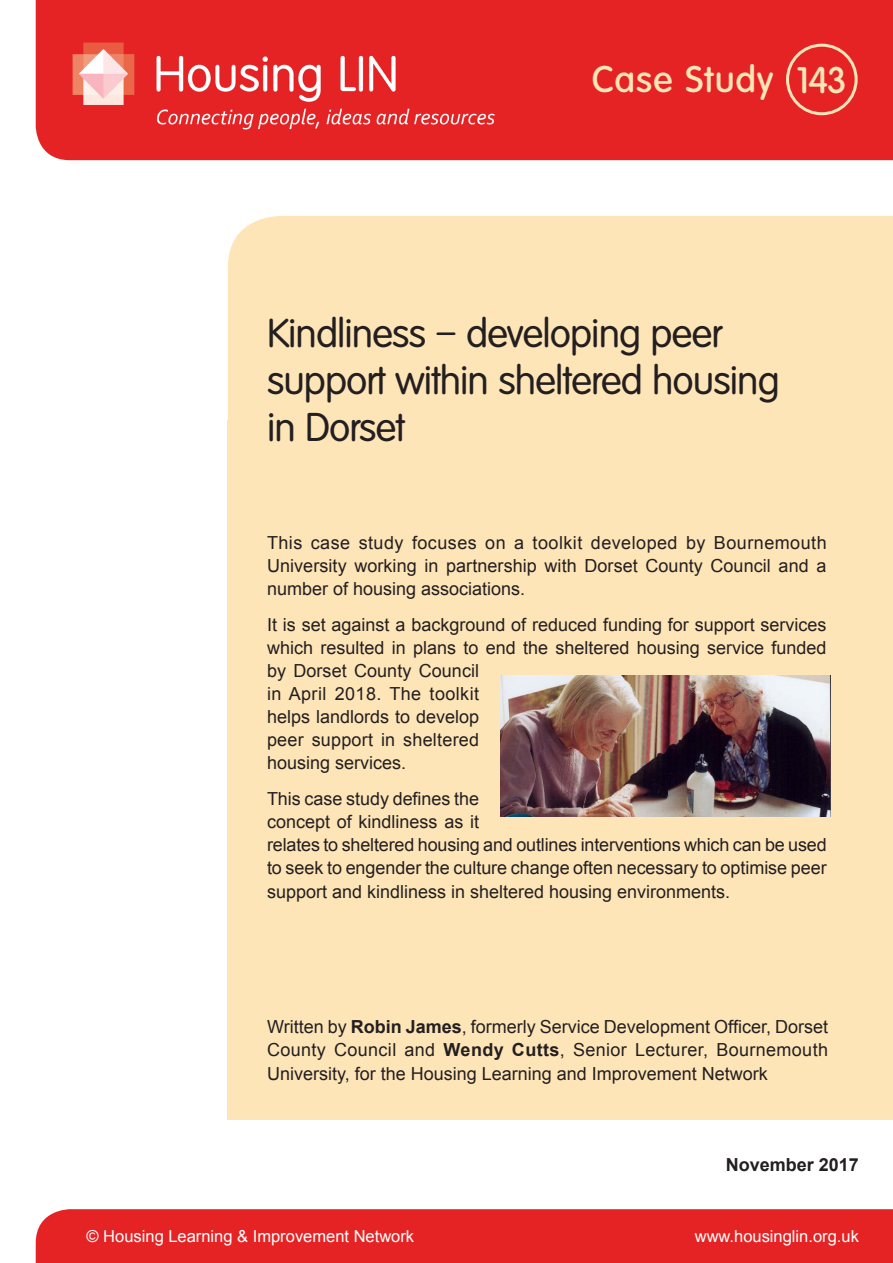
<style>
.page{position:relative;width:893px;height:1263px;background:#fff}
.page>*{position:absolute;margin:0;border:0;box-sizing:border-box;transform-origin:0 0}
.t1{font:39px/46.8px "Volkswagen";letter-spacing:-.025em;color:#231f20}
.t2{font:500 36px "Volkswagen";letter-spacing:.025em;color:#fee5b8}
.t3{font:18px/23.1px "Arial";color:#231f20;text-align:justify}
.t4{font:700 18px "Arial";color:#231f20}
.t5{font:16.5px "Arial";color:#fff}
.s1{font-weight:700}
</style>
<div class="page">
<div style="left:228px;top:216px;width:665px;height:204px;background:#fee5b8"></div>
<div style="left:228px;top:420px;width:665px;height:699px;background:#fee5b8"></div>
<div style="left:36px;top:0;width:857px;height:160px;background:#e52324"></div>
<div style="left:36px;top:1209px;width:857px;height:54px;background:#e52324"></div>
<div style="left:786px;top:44px;width:72px;height:71px;border:3px solid #fee5b8;border-radius:50%"></div>
<img style="left:65px;top:30px;width:448px;height:105px">
<img style="left:500px;top:675px;width:330px;height:141px">
<h2 class="t2" style="left:592px;top:58px;width:256px">Case Study 143</h2>
<h1 class="t1" style="left:267px;top:310px;width:514px">Kindliness – developing peer support within sheltered housing in Dorset</h1>
<p class="t3" style="left:267px;top:531px;width:561px">This case study focuses on a toolkit developed by Bournemouth University working in partnership with Dorset County Council and a number of housing associations.</p>
<p class="t3" style="left:267px;top:613px;width:561px;text-align:left">It is set against a background of reduced funding for support services which resulted in plans to end the sheltered housing service funded by Dorset County Council<br>in April 2018. The toolkit<br>helps landlords to develop<br>peer support in sheltered<br>housing services.</p>
<p class="t3" style="left:267px;top:787px;width:561px;text-align:left">This case study defines the<br>concept of kindliness as it<br>relates to sheltered housing and outlines interventions which can be used to seek to engender the culture change often necessary to optimise peer support and kindliness in sheltered housing environments.</p>
<p class="t3" style="left:267px;top:1015px;width:563px">Written by <span class="s1">Robin James</span>, formerly Service Development Officer, Dorset County Council and <span class="s1">Wendy Cutts</span>, Senior Lecturer, Bournemouth University, for the Housing Learning and Improvement Network</p>
<p class="t4" style="left:726px;top:1154px;width:135px">November 2017</p>
<p class="t5" style="left:87px;top:1227px;width:329px">© Housing Learning &amp; Improvement Network</p>
<p class="t5" style="left:695px;top:1227px;width:166px">www.housinglin.org.uk</p>
</div>
